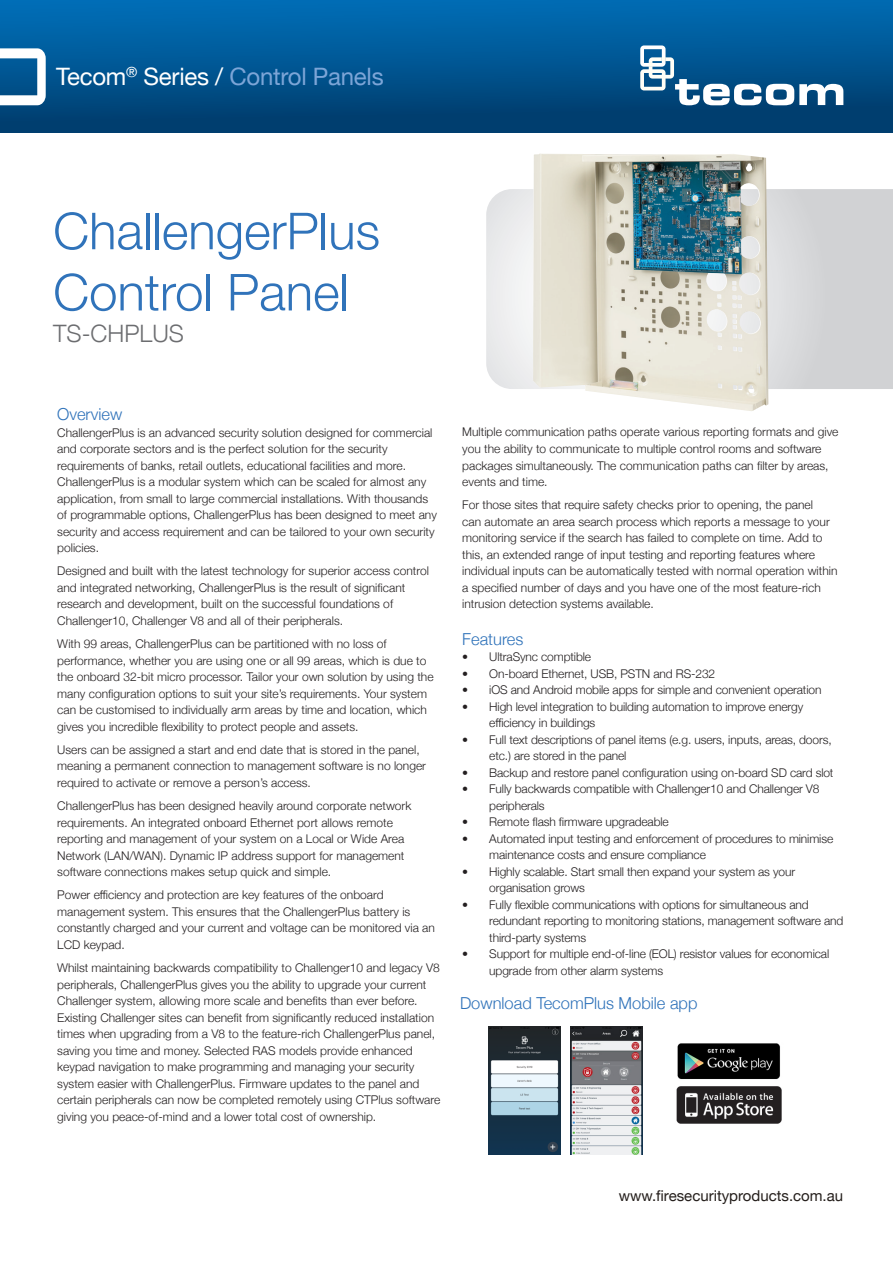
<style>
.page{position:relative;width:893px;height:1263px;background:#fff}
.page>*{position:absolute;margin:0;border:0;box-sizing:border-box;transform-origin:0 0}
.Model{font:300 51px/61.2px "Helvetica Neue";color:#3073ba}
.t1{font:24px "Helvetica Neue";letter-spacing:-.01em;color:#7ca5d7}
.Model-2{font:300 24px "Helvetica Neue";color:#6c6d70}
.HEAD{font:300 16.5px "Helvetica Neue";color:#3073ba}
.HEAD-2{font:15px "Helvetica Neue";color:#241e1b}
.HEAD-3{font:300 12px/16.5px "Helvetica Neue";color:#231f20}
.s1{color:#fff}
</style>
<div class="page">
<div style="left:0;top:0;width:893px;height:132px;background:linear-gradient(to bottom,#006eb8,#003b6a)"></div>
<svg style="left:0;top:48px;width:46px;height:57px"></svg>
<svg style="left:486px;top:189px;width:407px;height:200px;background:#dbdcdd"></svg>
<svg style="left:640px;top:45px;width:203px;height:60px"></svg>
<img style="left:533px;top:154px;width:235px;height:257px">
<img style="left:676px;top:1043px;width:106px;height:81px">
<img style="left:570px;top:1026px;width:72px;height:128px">
<img style="left:488px;top:1026px;width:72px;height:128px">
<p class="t1" style="left:56px;top:59px;width:329px"><span class="s1">Tecom</span><sup>®</sup> <span class="s1">Series /</span> Control Panels</p>
<p class="Model" style="left:53px;top:197px;width:328px">ChallengerPlus<br>Control Panel</p>
<p class="Model-2" style="left:53px;top:314px;width:132px">TS-CHPLUS</p>
<p class="HEAD" style="left:57px;top:401px;width:67px">Overview</p>
<p class="HEAD-3" style="left:57px;top:423px;width:381px">ChallengerPlus is an advanced security solution designed for commercial and corporate sectors and is the perfect solution for the security requirements of banks, retail outlets, educational facilities and more.<br>ChallengerPlus is a modular system which can be scaled for almost any application, from small to large commercial installations. With thousands of programmable options, ChallengerPlus has been designed to meet any security and access requirement and can be tailored to your own security policies.</p>
<p class="HEAD-3" style="left:57px;top:562px;width:373px">Designed and built with the latest technology for superior access control and integrated networking, ChallengerPlus is the result of significant research and development, built on the successful foundations of Challenger10, Challenger V8 and all of their peripherals.</p>
<p class="HEAD-3" style="left:57px;top:635px;width:378px">With 99 areas, ChallengerPlus can be partitioned with no loss of performance, whether you are using one or all 99 areas, which is due to the onboard 32-bit micro processor. Tailor your own solution by using the many configuration options to suit your site’s requirements. Your system can be customised to individually arm areas by time and location, which gives you incredible flexibility to protect people and assets.</p>
<p class="HEAD-3" style="left:57px;top:740px;width:370px">Users can be assigned a start and end date that is stored in the panel, meaning a permanent connection to management software is no longer required to activate or remove a person’s access.</p>
<p class="HEAD-3" style="left:57px;top:797px;width:356px">ChallengerPlus has been designed heavily around corporate network requirements. An integrated onboard Ethernet port allows remote reporting and management of your system on a Local or Wide Area Network (LAN/WAN). Dynamic IP address support for management software connections makes setup quick and simple.</p>
<p class="HEAD-3" style="left:57px;top:886px;width:379px">Power efficiency and protection are key features of the onboard management system. This ensures that the ChallengerPlus battery is constantly charged and your current and voltage can be monitored via an LCD keypad.</p>
<p class="HEAD-3" style="left:57px;top:959px;width:384px">Whilst maintaining backwards compatibility to Challenger10 and legacy V8 peripherals, ChallengerPlus gives you the ability to upgrade your current Challenger system, allowing more scale and benefits than ever before.<br>Existing Challenger sites can benefit from significantly reduced installation times when upgrading from a V8 to the feature-rich ChallengerPlus panel, saving you time and money. Selected RAS models provide enhanced keypad navigation to make programming and managing your security system easier with ChallengerPlus. Firmware updates to the panel and certain peripherals can now be completed remotely using CTPlus software giving you peace-of-mind and a lower total cost of ownership.</p>
<p class="HEAD-3" style="left:462px;top:423px;width:378px">Multiple communication paths operate various reporting formats and give you the ability to communicate to multiple control rooms and software packages simultaneously. The communication paths can filter by areas, events and time.</p>
<p class="HEAD-3" style="left:462px;top:496px;width:377px">For those sites that require safety checks prior to opening, the panel<br>can automate an area search process which reports a message to your monitoring service if the search has failed to complete on time. Add to this, an extended range of input testing and reporting features where individual inputs can be automatically tested with normal operation within a specified number of days and you have one of the most feature-rich intrusion detection systems available.</p>
<p class="HEAD" style="left:462px;top:625px;width:63px">Features</p>
<p class="HEAD-3" style="left:462px;top:648px;width:130px">• UltraSync comptible</p>
<p class="HEAD-3" style="left:462px;top:664px;width:254px">• On-board Ethernet, USB, PSTN and RS-232</p>
<p class="HEAD-3" style="left:462px;top:681px;width:361px">• iOS and Android mobile apps for simple and convenient operation</p>
<p class="HEAD-3" style="left:489px;top:697px;width:315px;text-indent:-27px">• High level integration to building automation to improve energy efficiency in buildings</p>
<p class="HEAD-3" style="left:489px;top:730px;width:344px;text-indent:-27px">• Full text descriptions of panel items (e.g. users, inputs, areas, doors, etc.) are stored in the panel</p>
<p class="HEAD-3" style="left:462px;top:763px;width:373px">• Backup and restore panel configuration using on-board SD card slot</p>
<p class="HEAD-3" style="left:489px;top:780px;width:332px;text-indent:-27px">• Fully backwards compatible with Challenger10 and Challenger V8 peripherals</p>
<p class="HEAD-3" style="left:462px;top:813px;width:208px">• Remote flash firmware upgradeable</p>
<p class="HEAD-3" style="left:489px;top:829px;width:345px;text-indent:-27px">• Automated input testing and enforcement of procedures to minimise maintenance costs and ensure compliance</p>
<p class="HEAD-3" style="left:489px;top:862px;width:307px;text-indent:-27px">• Highly scalable. Start small then expand your system as your organisation grows</p>
<p class="HEAD-3" style="left:489px;top:895px;width:356px;text-indent:-27px">• Fully flexible communications with options for simultaneous and redundant reporting to monitoring stations, management software and third-party systems</p>
<p class="HEAD-3" style="left:489px;top:945px;width:341px;text-indent:-27px">• Support for multiple end-of-line (EOL) resistor values for economical upgrade from other alarm systems</p>
<p class="HEAD" style="left:460px;top:990px;width:239px">Download TecomPlus Mobile app</p>
<p class="HEAD-2" style="left:619px;top:1185px;width:226px">www.firesecurityproducts.com.au</p>
</div>
